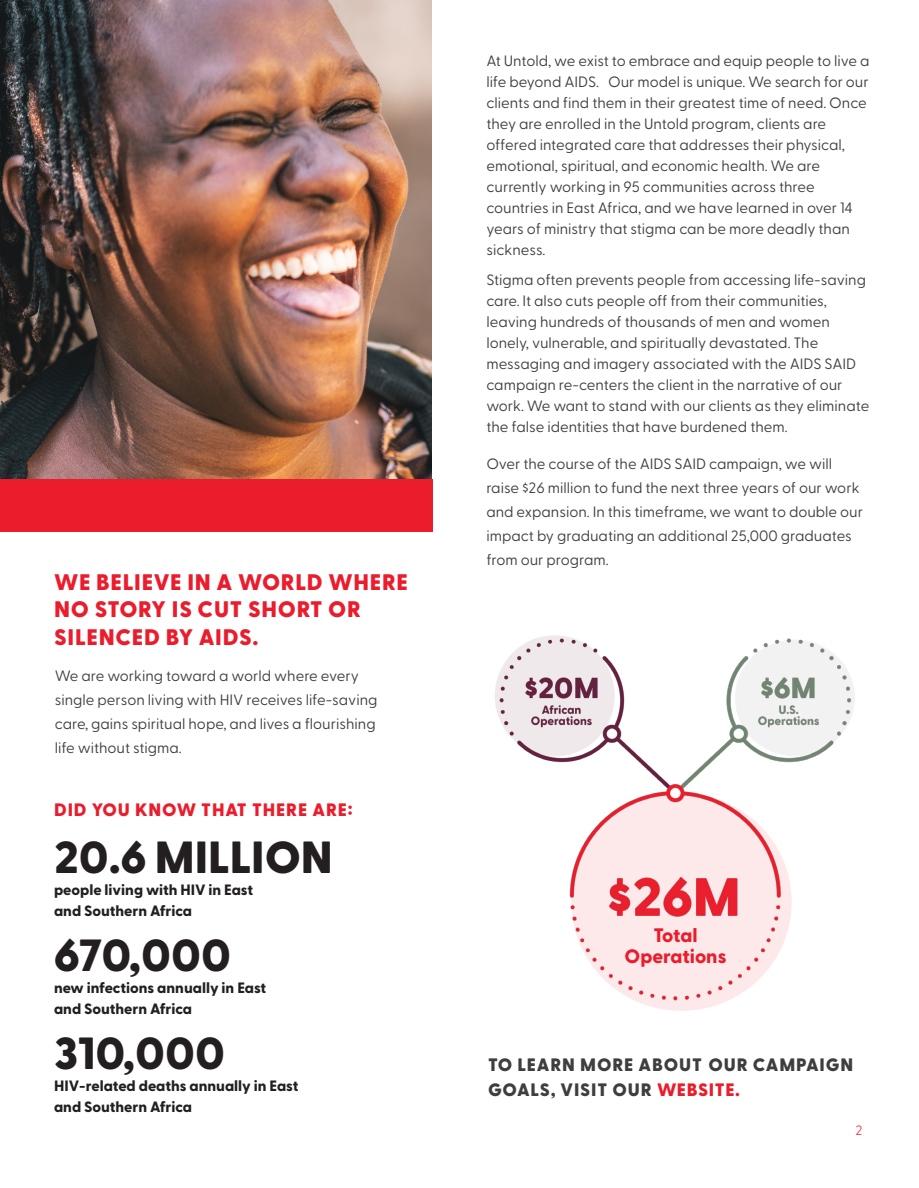
<style>
.page{position:relative;width:919px;height:1188px;background:#fff}
.page>*{position:absolute;margin:0;border:0;box-sizing:border-box;transform-origin:0 0}
.t1{font:800 45px/97.9px "Greycliff CF";color:#231f20}
.t2{font:800 22.5px/27.6px "Greycliff CF";letter-spacing:.035em;color:#eb1c2c}
.t3{font:800 19.5px/21px "Greycliff CF";color:#eb1c2c;text-align:center}
.t4{font:800 18px/24.6px "Greycliff CF";letter-spacing:.05em;color:#3e3e3f}
.t5{font:800 18px "Greycliff CF";letter-spacing:.05em;color:#eb1c2c}
.t6{font:15px/21px "Greycliff CF";color:#3e3e3f}
.t7{font:800 15px/21px "Greycliff CF";color:#231f20}
.t8{font:300 13.5px "Greycliff CF";color:#eb1c2c}
.s1{color:#eb1c2c}
</style>
<div class="page">
<img style="left:495px;top:635px;width:360px;height:376px">
<img style="left:0;top:0;width:432px;height:480px">
<div style="left:0;top:480px;width:432px;height:52px;background:#eb1c2c"></div>
<h2 class="t2" style="left:54px;top:569px;width:355px">WE BELIEVE IN A WORLD WHERE<br>NO STORY IS CUT SHORT OR<br>SILENCED BY AIDS.</h2>
<p class="t6" style="left:55px;top:664px;width:324px;line-height:24px">We are working toward a world where every single person living with HIV receives life-saving care, gains spiritual hope, and lives a flourishing life without stigma.</p>
<p class="t5" style="left:54px;top:802px;width:300px">DID YOU KNOW THAT THERE ARE:</p>
<h1 class="t1" style="left:54px;top:810px;width:280px">20.6 MILLION<br>670,000<br>310,000</h1>
<p class="t7" style="left:54px;top:880px;width:200px">people living with HIV in East and Southern Africa</p>
<p class="t7" style="left:54px;top:978px;width:213px">new infections annually in East and Southern Africa</p>
<p class="t7" style="left:54px;top:1076px;width:246px">HIV-related deaths annually in East and Southern Africa</p>
<p class="t6" style="left:486px;top:51px;width:385px">At Untold, we exist to embrace and equip people to live a life beyond AIDS. Our model is unique. We search for our clients and find them in their greatest time of need. Once they are enrolled in the Untold program, clients are offered integrated care that addresses their physical, emotional, spiritual, and economic health. We are currently working in 95 communities across three countries in East Africa, and we have learned in over 14 years of ministry that stigma can be more deadly than sickness.</p>
<p class="t6" style="left:486px;top:270px;width:384px">Stigma often prevents people from accessing life-saving care. It also cuts people off from their communities, leaving hundreds of thousands of men and women lonely, vulnerable, and spiritually devastated. The messaging and imagery associated with the AIDS SAID campaign re-centers the client in the narrative of our work. We want to stand with our clients as they eliminate the false identities that have burdened them.</p>
<p class="t6" style="left:486px;top:453px;width:378px;line-height:24px">Over the course of the AIDS SAID campaign, we will raise $26 million to fund the next three years of our work and expansion. In this timeframe, we want to double our impact by graduating an additional 25,000 graduates from our program.</p>
<h3 class="t3" style="left:624px;top:926px;width:103px">Total<br>Operations</h3>
<p class="t4" style="left:488px;top:1054px;width:366px">TO LEARN MORE ABOUT OUR CAMPAIGN<br>GOALS, VISIT OUR <span class="s1">WEBSITE.</span></p>
<p class="t8" style="left:855px;top:1124px;width:8px">2</p>
</div>
